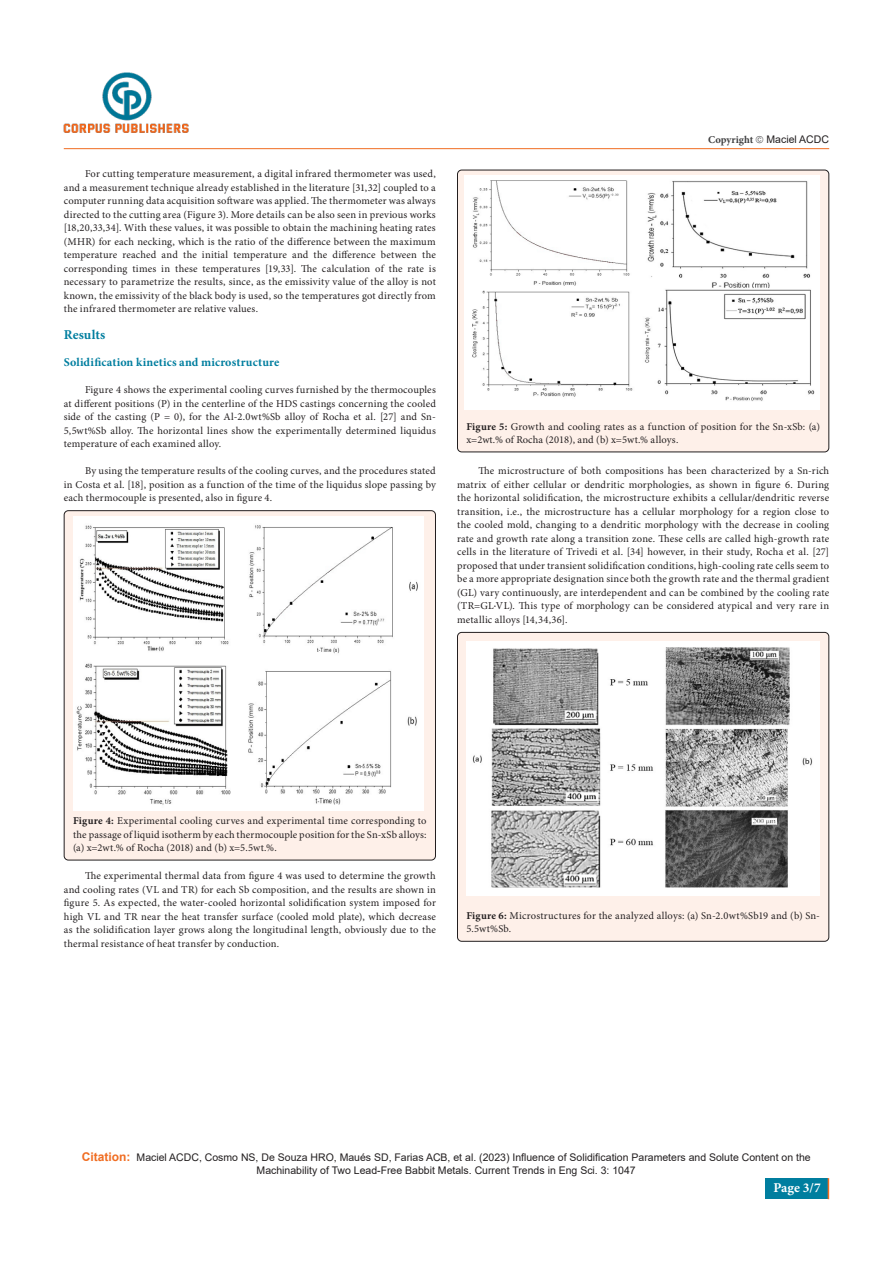
<style>
.page{position:relative;width:893px;height:1263px;background:#fff}
.page>*{position:absolute;margin:0;border:0;box-sizing:border-box;transform-origin:0 0}
.t1{font:700 13.5px "Minion Pro";color:#fff}
.t2{font:700 13.5px "Minion Pro";letter-spacing:.005em;color:#007e9f}
.t3{font:700 12px "Minion Pro";letter-spacing:.02em;color:#007e9f}
.t4{font:10.5px/13.5px "Minion Pro";letter-spacing:.015em;color:#231f20;text-align:justify}
.t5{font:10.5px/12.6px "Arial";color:#231f20;text-align:center}
.t6{font:700 10.5px "Minion Pro";color:#3e3e3f}
.s1{font-weight:700}
.s2{font-weight:700;font-size:12px;color:#f06d22}
</style>
<div class="page">
<hr style="left:64px;top:148px;width:765px;height:1px;background:#f06d22">
<div style="left:765px;top:1178px;width:63px;height:21px;background:#007e9f"></div>
<svg style="left:828px;top:1178px;width:1px;height:21px"></svg>
<img style="left:64px;top:73px;width:125px;height:60px">
<div style="left:64px;top:511px;width:371px;height:349px;background:#fef0e9;border-radius:4px"></div>
<div style="left:64px;top:510px;width:372px;height:350px;border:1px solid #231f20;border-radius:4px"></div>
<img style="left:73px;top:516px;width:351px;height:294px">
<div style="left:457px;top:170px;width:372px;height:282px;background:#fef0e9;border-radius:4px"></div>
<div style="left:457px;top:170px;width:372px;height:282px;border:1px solid #231f20;border-radius:4px"></div>
<img style="left:465px;top:176px;width:355px;height:233px">
<div style="left:457px;top:632px;width:372px;height:309px;background:#fef0e9;border-radius:4px"></div>
<div style="left:457px;top:632px;width:372px;height:310px;border:1px solid #231f20;border-radius:4px"></div>
<img style="left:466px;top:641px;width:354px;height:254px">
<p class="t4" style="left:64px;top:168px;width:374px;text-indent:21px">For cutting temperature measurement, a digital infrared thermometer was used, and a measurement technique already established in the literature [31,32] coupled to a computer running data acquisition software was applied. The thermometer was always directed to the cutting area (Figure 3). More details can be also seen in previous works [18,20,33,34]. With these values, it was possible to obtain the machining heating rates (MHR) for each necking, which is the ratio of the difference between the maximum temperature reached and the initial temperature and the difference between the corresponding times in these temperatures [19,33]. The calculation of the rate is necessary to parametrize the results, since, as the emissivity value of the alloy is not known, the emissivity of the black body is used, so the temperatures got directly from the infrared thermometer are relative values.</p>
<p class="t2" style="left:64px;top:325px;width:43px">Results</p>
<p class="t3" style="left:64px;top:354px;width:217px">Solidification kinetics and microstructure</p>
<p class="t4" style="left:64px;top:384px;width:374px;text-indent:21px">Figure 4 shows the experimental cooling curves furnished by the thermocouples at different positions (P) in the centerline of the HDS castings concerning the cooled side of the casting (P = 0), for the Al-2.0wt%Sb alloy of Rocha et al. [27] and Sn-5,5wt%Sb alloy. The horizontal lines show the experimentally determined liquidus temperature of each examined alloy.</p>
<p class="t4" style="left:64px;top:465px;width:374px;text-indent:21px">By using the temperature results of the cooling curves, and the procedures stated in Costa et al. [18], position as a function of the time of the liquidus slope passing by each thermocouple is presented, also in figure 4.</p>
<p class="t6" style="left:708px;top:132px;width:47px">Copyright</p>
<p class="t5" style="left:767px;top:133px;width:64px">Maciel ACDC</p>
<p class="t4" style="left:466px;top:420px;width:355px"><span class="s1">Figure 5:</span> Growth and cooling rates as a function of position for the Sn-xSb: (a) x=2wt.% of Rocha (2018), and (b) x=5wt.% alloys.</p>
<p class="t4" style="left:457px;top:465px;width:374px;text-indent:21px">The microstructure of both compositions has been characterized by a Sn-rich matrix of either cellular or dendritic morphologies, as shown in figure 6. During the horizontal solidification, the microstructure exhibits a cellular/dendritic reverse transition, i.e., the microstructure has a cellular morphology for a region close to the cooled mold, changing to a dendritic morphology with the decrease in cooling rate and growth rate along a transition zone. These cells are called high-growth rate cells in the literature of Trivedi et al. [34] however, in their study, Rocha et al. [27] proposed that under transient solidification conditions, high-cooling rate cells seem to be a more appropriate designation since both the growth rate and the thermal gradient (GL) vary continuously, are interdependent and can be combined by the cooling rate (TR=GL·VL). This type of morphology can be considered atypical and very rare in metallic alloys [14,34,36].</p>
<p class="t4" style="left:73px;top:814px;width:355px"><span class="s1">Figure 4:</span> Experimental cooling curves and experimental time corresponding to the passage of liquid isotherm by each thermocouple position for the Sn-xSb alloys: (a) x=2wt.% of Rocha (2018) and (b) x=5.5wt.%.</p>
<p class="t4" style="left:64px;top:870px;width:374px;text-indent:21px">The experimental thermal data from figure 4 was used to determine the growth and cooling rates (VL and TR) for each Sb composition, and the results are shown in figure 5. As expected, the water-cooled horizontal solidification system imposed for high VL and TR near the heat transfer surface (cooled mold plate), which decrease as the solidification layer grows along the longitudinal length, obviously due to the thermal resistance of heat transfer by conduction.</p>
<p class="t4" style="left:466px;top:909px;width:355px"><span class="s1">Figure 6:</span> Microstructures for the analyzed alloys: (a) Sn-2.0wt%Sb19 and (b) Sn-<br>5.5wt%Sb.</p>
<p class="t5" style="left:82px;top:1151px;width:730px"><span class="s2">Citation:</span> Maciel ACDC, Cosmo NS, De Souza HRO, Maués SD, Farias ACB, et al. (2023) Influence of Solidification Parameters and Solute Content on the<br>Machinability of Two Lead-Free Babbit Metals. Current Trends in Eng Sci. 3: 1047</p>
<p class="t1" style="left:773px;top:1178px;width:49px">Page 3/7</p>
</div>
